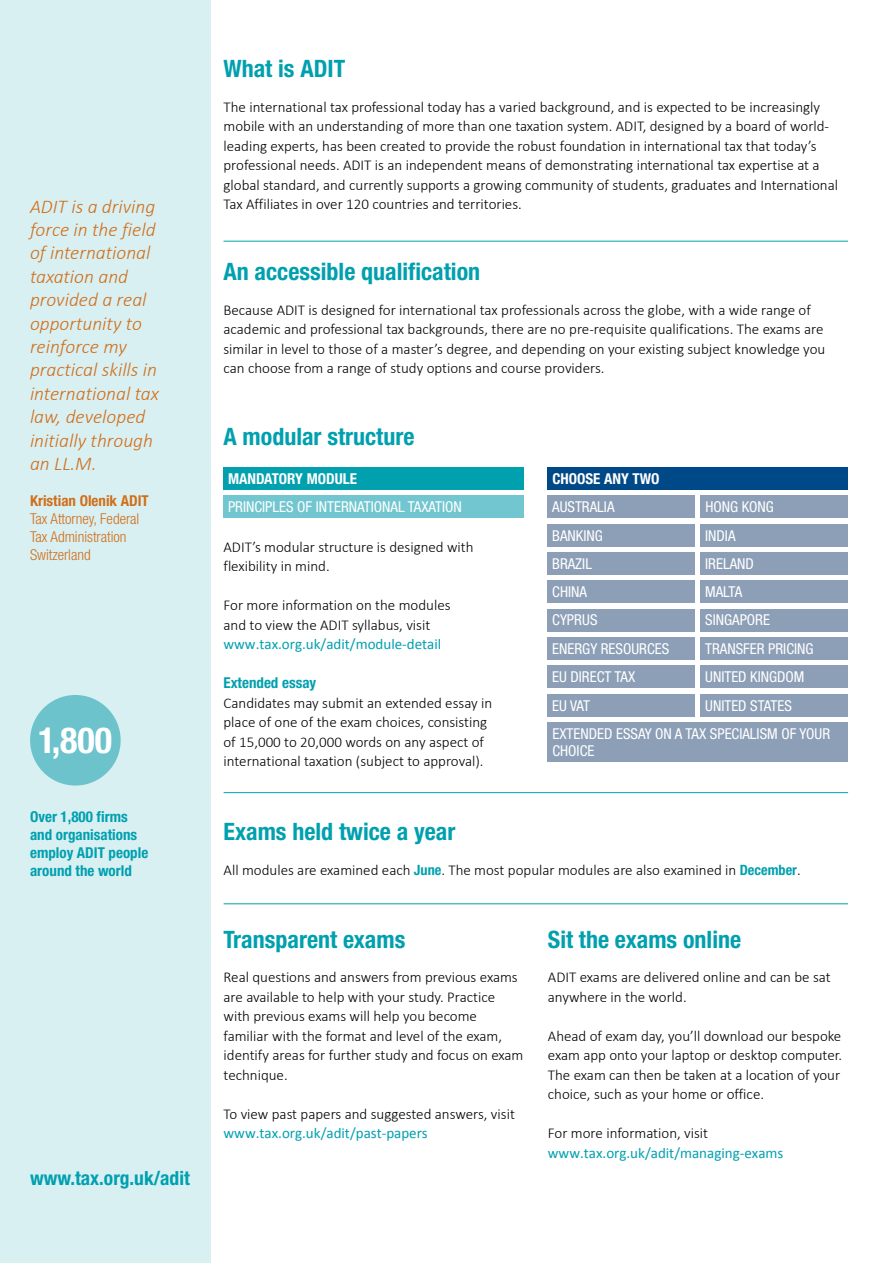
<style>
.page{position:relative;width:893px;height:1263px;background:#fff}
.page>*{position:absolute;margin:0;border:0;box-sizing:border-box;transform-origin:0 0}
.t1{font:700 condensed 36px "Helvetica Neue LT Std";color:#fff}
.t2{font:700 condensed 24px "Helvetica Neue LT Std";color:#00a0af}
.t3{font:italic 300 19.5px/23.4px "Calibri";color:#d06f1a}
.t4{font:700 condensed 19.5px "Helvetica Neue LT Std";color:#00a0af}
.t5{font:300 15px/19.5px "Calibri";color:#000}
.t6{font:condensed 15px/28.2px "Helvetica Neue LT Std";color:#fff}
.t7{font:15px "Calibri";color:#00a0af}
.t8{font:700 condensed 15px/18px "Helvetica Neue LT Std";color:#00a0af}
.t9{font:300 condensed 15px/18px "Helvetica Neue LT Std";color:#d06f1a}
.t10{font:700 condensed 15px "Helvetica Neue LT Std";color:#fff}
.t11{font:700 condensed 15px "Helvetica Neue LT Std";color:#d06f1a}
.s1{font-family:"Helvetica Neue LT Std";font-weight:700;font-stretch:condensed;font-size:14.25px;color:#00a0af}
</style>
<div class="page">
<div style="left:0;top:0;width:210px;height:1263px;background:#d9f0f3"></div>
<div style="left:30px;top:695px;width:91px;height:90px;background:#6cc3cc;border-radius:50%"></div>
<hr style="left:224px;top:241px;width:624px;height:1px;background:#00a0af">
<hr style="left:224px;top:903px;width:624px;height:1px;background:#00a0af">
<hr style="left:224px;top:792px;width:624px;height:1px;background:#00a0af">
<div style="left:701px;top:524px;width:147px;height:23px;background:#8c9fb7"></div>
<div style="left:701px;top:553px;width:147px;height:22px;background:#8c9fb7"></div>
<div style="left:701px;top:580px;width:147px;height:23px;background:#8c9fb7"></div>
<div style="left:701px;top:609px;width:147px;height:22px;background:#8c9fb7"></div>
<div style="left:701px;top:666px;width:147px;height:22px;background:#8c9fb7"></div>
<div style="left:701px;top:637px;width:147px;height:23px;background:#8c9fb7"></div>
<div style="left:701px;top:694px;width:147px;height:22px;background:#8c9fb7"></div>
<div style="left:224px;top:495px;width:300px;height:23px;background:#72c6d0"></div>
<div style="left:224px;top:467px;width:300px;height:23px;background:#00a0af"></div>
<div style="left:548px;top:467px;width:300px;height:23px;background:#004988"></div>
<div style="left:548px;top:723px;width:300px;height:39px;background:#8c9fb7"></div>
<div style="left:701px;top:495px;width:147px;height:23px;background:#8c9fb7"></div>
<div style="left:548px;top:495px;width:147px;height:23px;background:#8c9fb7"></div>
<div style="left:548px;top:580px;width:147px;height:23px;background:#8c9fb7"></div>
<div style="left:548px;top:694px;width:147px;height:22px;background:#8c9fb7"></div>
<div style="left:548px;top:553px;width:147px;height:22px;background:#8c9fb7"></div>
<div style="left:548px;top:609px;width:147px;height:22px;background:#8c9fb7"></div>
<div style="left:548px;top:637px;width:147px;height:23px;background:#8c9fb7"></div>
<div style="left:548px;top:666px;width:147px;height:22px;background:#8c9fb7"></div>
<div style="left:548px;top:524px;width:147px;height:23px;background:#8c9fb7"></div>
<h3 class="t3" style="left:30px;top:193px;width:130px">ADIT is a driving force in the field of international taxation and provided a real opportunity to reinforce my practical skills in international tax law, developed initially through an LL.M.</h3>
<p class="t11" style="left:30px;top:491px;width:120px">Kristian Olenik ADIT</p>
<p class="t9" style="left:30px;top:509px;width:111px">Tax Attorney, Federal<br>Tax Administration<br>Switzerland</p>
<h1 class="t1" style="left:38px;top:718px;width:76px">1,800</h1>
<p class="t8" style="left:30px;top:807px;width:120px">Over 1,800 firms and organisations employ ADIT people around the world</p>
<h3 class="t4" style="left:30px;top:1166px;width:161px">www.tax.org.uk/adit</h3>
<h2 class="t2" style="left:224px;top:54px;width:123px">What is ADIT</h2>
<p class="t5" style="left:224px;top:96px;width:616px">The international tax professional today has a varied background, and is expected to be increasingly mobile with an understanding of more than one taxation system. ADIT, designed by a board of world&shy;leading experts, has been created to provide the robust foundation in international tax that today’s professional needs. ADIT is an independent means of demonstrating international tax expertise at a global standard, and currently supports a growing community of students, graduates and International Tax Affiliates in over 120 countries and territories.</p>
<h2 class="t2" style="left:224px;top:257px;width:258px">An accessible qualification</h2>
<p class="t5" style="left:224px;top:299px;width:603px">Because ADIT is designed for international tax professionals across the globe, with a wide range of academic and professional tax backgrounds, there are no pre-requisite qualifications. The exams are similar in level to those of a master’s degree, and depending on your existing subject knowledge you can choose from a range of study options and course providers.</p>
<h2 class="t2" style="left:224px;top:422px;width:192px">A modular structure</h2>
<p class="t10" style="left:228px;top:469px;width:130px">MANDATORY MODULE</p>
<p class="t10" style="left:552px;top:469px;width:108px">CHOOSE ANY TWO</p>
<p class="t6" style="left:228px;top:492px;width:235px">PRINCIPLES OF INTERNATIONAL TAXATION</p>
<p class="t5" style="left:223px;top:536px;width:252px">ADIT’s modular structure is designed with flexibility in mind.</p>
<p class="t5" style="left:223px;top:595px;width:229px">For more information on the modules and to view the ADIT syllabus, visit</p>
<p class="t7" style="left:223px;top:635px;width:219px">www.tax.org.uk/adit/module-detail</p>
<p class="t8" style="left:223px;top:674px;width:94px">Extended essay</p>
<p class="t5" style="left:223px;top:692px;width:270px">Candidates may submit an extended essay in place of one of the exam choices, consisting of 15,000 to 20,000 words on any aspect of international taxation (subject to approval).</p>
<p class="t6" style="left:552px;top:492px;width:64px">AUSTRALIA</p>
<p class="t6" style="left:705px;top:492px;width:70px">HONG KONG</p>
<p class="t6" style="left:552px;top:521px;width:52px">BANKING</p>
<p class="t6" style="left:552px;top:550px;width:41px">BRAZIL</p>
<p class="t6" style="left:552px;top:577px;width:36px">CHINA</p>
<p class="t6" style="left:552px;top:606px;width:118px">CYPRUS<br>ENERGY RESOURCES<br>EU DIRECT TAX</p>
<p class="t6" style="left:552px;top:691px;width:39px">EU VAT</p>
<p class="t6" style="left:705px;top:521px;width:66px">INDIA<br>IRELAND<br>MALTA<br>SINGAPORE</p>
<p class="t6" style="left:705px;top:634px;width:110px">TRANSFER PRICING</p>
<p class="t6" style="left:705px;top:663px;width:101px">UNITED KINGDOM</p>
<p class="t6" style="left:705px;top:691px;width:88px">UNITED STATES</p>
<p class="t6" style="left:552px;top:725px;width:279px;line-height:16.5px">EXTENDED ESSAY ON A TAX SPECIALISM OF YOUR<br>CHOICE</p>
<h2 class="t2" style="left:224px;top:817px;width:233px">Exams held twice a year</h2>
<p class="t5" style="left:224px;top:859px;width:579px">All modules are examined each <span class="s1">June</span>. The most popular modules are also examined in <span class="s1">December</span>.</p>
<h2 class="t2" style="left:224px;top:925px;width:183px">Transparent exams</h2>
<p class="t5" style="left:224px;top:967px;width:301px">Real questions and answers from previous exams are available to help with your study. Practice with previous exams will help you become familiar with the format and level of the exam, identify areas for further study and focus on exam technique.</p>
<p class="t5" style="left:224px;top:1103px;width:293px">To view past papers and suggested answers, visit</p>
<p class="t7" style="left:224px;top:1124px;width:206px">www.tax.org.uk/adit/past-papers</p>
<h2 class="t2" style="left:548px;top:925px;width:195px">Sit the exams online</h2>
<p class="t5" style="left:548px;top:967px;width:284px">ADIT exams are delivered online and can be sat anywhere in the world.</p>
<p class="t5" style="left:548px;top:1025px;width:296px">Ahead of exam day, you’ll download our bespoke exam app onto your laptop or desktop computer.<br>The exam can then be taken at a location of your choice, such as your home or office.</p>
<p class="t5" style="left:548px;top:1123px;width:162px">For more information, visit</p>
<p class="t7" style="left:548px;top:1143px;width:237px">www.tax.org.uk/adit/managing-exams</p>
</div>
